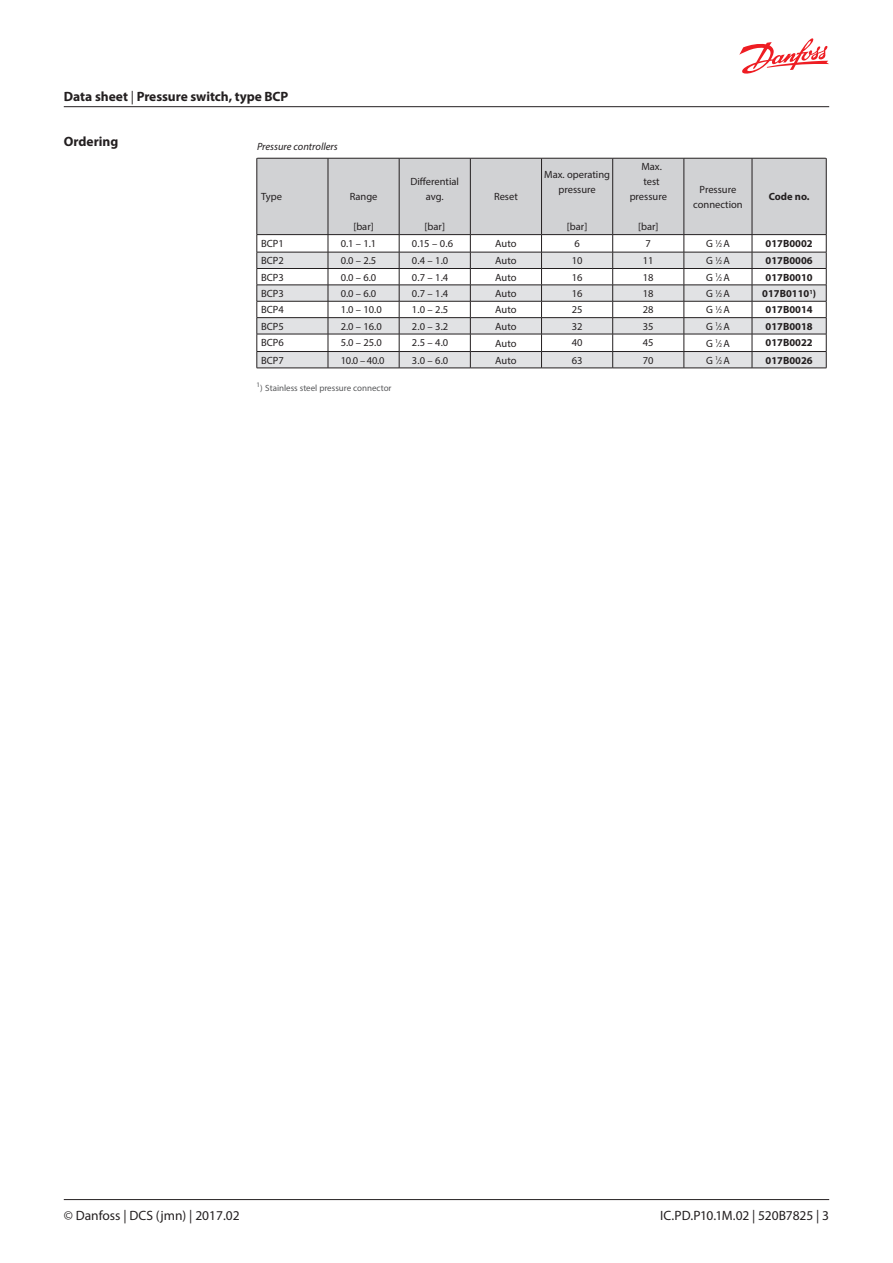
<style>
.page{position:relative;width:893px;height:1263px;background:#fff}
.page>*{position:absolute;margin:0;border:0;box-sizing:border-box;transform-origin:0 0}
.Subheader_for_TOC{font:700 13.5px "Myriad Pro";letter-spacing:-.005em;color:#231f20}
.Normtext{font:13.5px "Myriad Pro";letter-spacing:-.015em;color:#231f20}
.Litterature_No{font:13.5px "Myriad Pro";color:#231f20}
.t1{font:10.5px/15px "Myriad Pro";color:#231f20;text-align:center}
.t2{font:700 10.5px "Myriad Pro";color:#231f20}
.t3{font:italic 10.5px "Myriad Pro";color:#231f20}
.Subheader_13_pt_semi{font:9px "Myriad Pro";color:#57585a}
.s1{font-weight:400}
.s2{font-size:5.7px}
</style>
<div class="page">
<hr style="left:257px;top:368px;width:71px;height:1px;background:#231f20">
<hr style="left:328px;top:368px;width:71px;height:1px;background:#231f20">
<hr style="left:399px;top:368px;width:71px;height:1px;background:#231f20">
<hr style="left:470px;top:368px;width:71px;height:1px;background:#231f20">
<hr style="left:541px;top:368px;width:72px;height:1px;background:#231f20">
<hr style="left:613px;top:368px;width:71px;height:1px;background:#231f20">
<hr style="left:684px;top:368px;width:68px;height:1px;background:#231f20">
<hr style="left:752px;top:368px;width:74px;height:1px;background:#231f20">
<svg style="left:257px;top:157px;width:570px;height:211px"></svg>
<svg style="left:739px;top:38px;width:90px;height:36px"></svg>
<hr style="left:64px;top:106px;width:765px;height:1px;background:#231f20">
<hr style="left:64px;top:1199px;width:765px;height:1px;background:#231f20">
<p class="Subheader_for_TOC" style="left:64px;top:87px;width:226px">Data sheet <span class="s1">|</span> Pressure switch, type BCP</p>
<p class="Subheader_for_TOC" style="left:64px;top:133px;width:56px">Ordering</p>
<p class="t3" style="left:257px;top:140px;width:82px">Pressure controllers</p>
<p class="t1" style="left:261px;top:189px;width:22px">Type</p>
<p class="t1" style="left:350px;top:189px;width:29px">Range</p>
<p class="t1" style="left:353px;top:219px;width:22px">[bar]</p>
<p class="t1" style="left:410px;top:174px;width:50px">Differential</p>
<p class="t1" style="left:426px;top:189px;width:19px">avg.</p>
<p class="t1" style="left:425px;top:219px;width:22px">[bar]</p>
<p class="t1" style="left:494px;top:189px;width:25px">Reset</p>
<p class="t1" style="left:544px;top:167px;width:67px">Max. operating pressure</p>
<p class="t1" style="left:567px;top:219px;width:22px">[bar]</p>
<p class="t1" style="left:641px;top:159px;width:22px">Max.</p>
<p class="t1" style="left:643px;top:174px;width:18px">test</p>
<p class="t1" style="left:630px;top:189px;width:39px">pressure</p>
<p class="t1" style="left:638px;top:219px;width:22px">[bar]</p>
<p class="t1" style="left:693px;top:182px;width:51px">Pressure connection</p>
<p class="t2" style="left:769px;top:190px;width:42px">Code no.</p>
<p class="t1" style="left:261px;top:236px;width:24px">BCP1</p>
<p class="t1" style="left:341px;top:236px;width:37px">0.1 – 1.1</p>
<p class="t1" style="left:412px;top:236px;width:43px">0.15 – 0.6</p>
<p class="t1" style="left:495px;top:236px;width:23px">Auto</p>
<p class="t1" style="left:574px;top:236px;width:7px">6</p>
<p class="t1" style="left:646px;top:236px;width:7px">7</p>
<p class="t1" style="left:706px;top:236px;width:25px">G <sup>1</sup>⁄<span class="s2">2</span> A</p>
<p class="t2" style="left:766px;top:236px;width:49px">017B0002</p>
<p class="t1" style="left:261px;top:253px;width:24px">BCP2</p>
<p class="t1" style="left:341px;top:253px;width:37px">0.0 – 2.5</p>
<p class="t1" style="left:412px;top:253px;width:38px">0.4 – 1.0</p>
<p class="t1" style="left:495px;top:253px;width:23px">Auto</p>
<p class="t1" style="left:572px;top:253px;width:12px">10</p>
<p class="t1" style="left:643px;top:253px;width:12px">11</p>
<p class="t1" style="left:706px;top:253px;width:25px">G <sup>1</sup>⁄<span class="s2">2</span> A</p>
<p class="t2" style="left:766px;top:254px;width:49px">017B0006</p>
<p class="t1" style="left:261px;top:269px;width:24px">BCP3</p>
<p class="t1" style="left:341px;top:269px;width:37px">0.0 – 6.0</p>
<p class="t1" style="left:412px;top:269px;width:38px">0.7 – 1.4</p>
<p class="t1" style="left:495px;top:269px;width:23px">Auto</p>
<p class="t1" style="left:572px;top:269px;width:12px">16</p>
<p class="t1" style="left:643px;top:269px;width:12px">18</p>
<p class="t1" style="left:706px;top:269px;width:25px">G <sup>1</sup>⁄<span class="s2">2</span> A</p>
<p class="t2" style="left:766px;top:270px;width:49px">017B0010</p>
<p class="t1" style="left:261px;top:286px;width:24px">BCP3</p>
<p class="t1" style="left:341px;top:286px;width:37px">0.0 – 6.0</p>
<p class="t1" style="left:412px;top:286px;width:38px">0.7 – 1.4</p>
<p class="t1" style="left:495px;top:286px;width:23px">Auto</p>
<p class="t1" style="left:572px;top:286px;width:12px">16</p>
<p class="t1" style="left:643px;top:286px;width:12px">18</p>
<p class="t1" style="left:706px;top:286px;width:25px">G <sup>1</sup>⁄<span class="s2">2</span> A</p>
<p class="t2" style="left:762px;top:287px;width:55px">017B0110<sup>1</sup>)</p>
<p class="t1" style="left:261px;top:302px;width:24px">BCP4</p>
<p class="t1" style="left:341px;top:302px;width:42px">1.0 – 10.0</p>
<p class="t1" style="left:412px;top:302px;width:38px">1.0 – 2.5</p>
<p class="t1" style="left:495px;top:302px;width:23px">Auto</p>
<p class="t1" style="left:572px;top:302px;width:12px">25</p>
<p class="t1" style="left:643px;top:302px;width:12px">28</p>
<p class="t1" style="left:706px;top:302px;width:25px">G <sup>1</sup>⁄<span class="s2">2</span> A</p>
<p class="t2" style="left:766px;top:303px;width:49px">017B0014</p>
<p class="t1" style="left:261px;top:319px;width:24px">BCP5</p>
<p class="t1" style="left:341px;top:319px;width:42px">2.0 – 16.0</p>
<p class="t1" style="left:412px;top:319px;width:38px">2.0 – 3.2</p>
<p class="t1" style="left:495px;top:319px;width:23px">Auto</p>
<p class="t1" style="left:572px;top:319px;width:12px">32</p>
<p class="t1" style="left:643px;top:319px;width:12px">35</p>
<p class="t1" style="left:706px;top:319px;width:25px">G <sup>1</sup>⁄<span class="s2">2</span> A</p>
<p class="t2" style="left:766px;top:319px;width:49px">017B0018</p>
<p class="t1" style="left:261px;top:335px;width:24px">BCP6</p>
<p class="t1" style="left:341px;top:335px;width:42px">5.0 – 25.0</p>
<p class="t1" style="left:412px;top:335px;width:38px">2.5 – 4.0</p>
<p class="t1" style="left:495px;top:335px;width:23px">Auto</p>
<p class="t1" style="left:572px;top:335px;width:12px">40</p>
<p class="t1" style="left:643px;top:335px;width:12px">45</p>
<p class="t1" style="left:706px;top:335px;width:25px">G <sup>1</sup>⁄<span class="s2">2</span> A</p>
<p class="t2" style="left:766px;top:336px;width:49px">017B0022</p>
<p class="t1" style="left:261px;top:352px;width:24px">BCP7</p>
<p class="t1" style="left:341px;top:352px;width:45px">10.0 – 40.0</p>
<p class="t1" style="left:412px;top:352px;width:38px">3.0 – 6.0</p>
<p class="t1" style="left:495px;top:352px;width:23px">Auto</p>
<p class="t1" style="left:572px;top:352px;width:12px">63</p>
<p class="t1" style="left:643px;top:352px;width:12px">70</p>
<p class="t1" style="left:706px;top:352px;width:25px">G <sup>1</sup>⁄<span class="s2">2</span> A</p>
<p class="t2" style="left:766px;top:353px;width:49px">017B0026</p>
<p class="Subheader_13_pt_semi" style="left:257px;top:383px;width:136px"><sup>1</sup>) Stainless steel pressure connector</p>
<p class="Litterature_No" style="left:64px;top:1207px;width:177px">© Danfoss | DCS (jmn) | 2017.02</p>
<p class="Normtext" style="left:660px;top:1207px;width:171px">IC.PD.P10.1M.02 | 520B7825 | 3</p>
</div>
